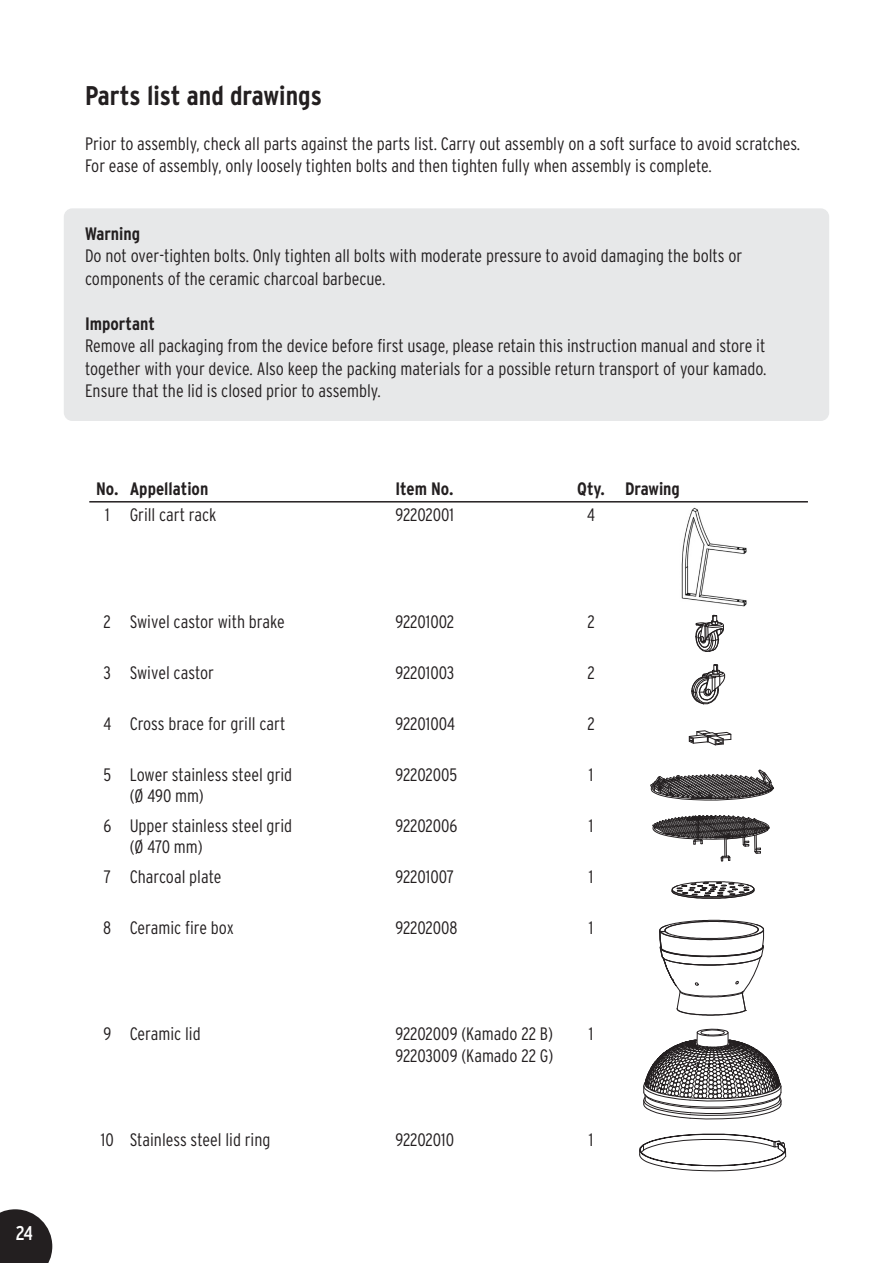
<style>
.page{position:relative;width:893px;height:1263px;background:#fff}
.page>*{position:absolute;margin:0;border:0;box-sizing:border-box;transform-origin:0 0}
.t1{font:700 condensed 27px "Interstate Plus";color:#231f20}
.t2{font:condensed 19.8px "Interstate Plus";color:#fff}
.t3{font:300 condensed 18px/22.5px "Interstate Plus";color:#231f20}
.t4{font:700 condensed 18px "Interstate Plus";color:#231f20}
</style>
<div class="page">
<svg style="left:0;top:1209px;width:52px;height:54px;background:#3d393a"></svg>
<div style="left:64px;top:208px;width:765px;height:213px;background:#e7e8e9;border-radius:9px"></div>
<img style="left:675px;top:502px;width:75px;height:105px">
<svg style="left:695px;top:614px;width:29px;height:38px"></svg>
<svg style="left:691px;top:664px;width:35px;height:40px"></svg>
<svg style="left:688px;top:730px;width:44px;height:16px"></svg>
<svg style="left:650px;top:769px;width:124px;height:32px"></svg>
<svg style="left:652px;top:815px;width:118px;height:47px"></svg>
<svg style="left:671px;top:881px;width:84px;height:18px"></svg>
<svg style="left:659px;top:920px;width:105px;height:96px"></svg>
<svg style="left:643px;top:1029px;width:139px;height:90px"></svg>
<svg style="left:639px;top:1133px;width:147px;height:38px"></svg>
<hr style="left:89px;top:501px;width:719px;height:1px;background:#231f20">
<p class="t2" style="left:15px;top:1221px;width:19px">24</p>
<h1 class="t1" style="left:85px;top:80px;width:238px">Parts list and drawings</h1>
<p class="t3" style="left:85px;top:132px;width:717px">Prior to assembly, check all parts against the parts list. Carry out assembly on a soft surface to avoid scratches.<br>For ease of assembly, only loosely tighten bolts and then tighten fully when assembly is complete.</p>
<p class="t4" style="left:85px;top:223px;width:57px">Warning</p>
<p class="t3" style="left:85px;top:245px;width:659px">Do not over-tighten bolts. Only tighten all bolts with moderate pressure to avoid damaging the bolts or components of the ceramic charcoal barbecue.</p>
<p class="t4" style="left:85px;top:313px;width:71px">Important</p>
<p class="t3" style="left:85px;top:335px;width:683px;text-align:justify">Remove all packaging from the device before first usage, please retain this instruction manual and store it together with your device. Also keep the packing materials for a possible return transport of your kamado.<br>Ensure that the lid is closed prior to assembly.</p>
<p class="t4" style="left:96px;top:479px;width:114px">No. Appellation</p>
<p class="t4" style="left:395px;top:479px;width:60px">Item No.</p>
<p class="t4" style="left:577px;top:479px;width:104px">Qty. Drawing</p>
<p class="t3" style="left:105px;top:504px;width:113px">1 Grill cart rack</p>
<p class="t3" style="left:395px;top:504px;width:60px">92202001</p>
<p class="t3" style="left:587px;top:504px;width:9px">4</p>
<p class="t3" style="left:104px;top:610px;width:183px">2 Swivel castor with brake</p>
<p class="t3" style="left:395px;top:610px;width:60px">92201002</p>
<p class="t3" style="left:587px;top:610px;width:9px">2</p>
<p class="t3" style="left:104px;top:661px;width:112px">3 Swivel castor</p>
<p class="t3" style="left:395px;top:661px;width:60px">92201003</p>
<p class="t3" style="left:587px;top:661px;width:9px">2</p>
<p class="t3" style="left:103px;top:712px;width:184px">4 Cross brace for grill cart</p>
<p class="t3" style="left:395px;top:712px;width:61px">92201004</p>
<p class="t3" style="left:587px;top:712px;width:9px">2</p>
<p class="t3" style="left:130px;top:764px;width:164px;line-height:21.6px;text-indent:-26px">5 Lower stainless steel grid (Ø 490 mm)</p>
<p class="t3" style="left:395px;top:763px;width:64px">92202005</p>
<p class="t3" style="left:589px;top:763px;width:6px">1</p>
<p class="t3" style="left:130px;top:815px;width:164px;line-height:21.6px;text-indent:-26px">6 Upper stainless steel grid (Ø 470 mm)</p>
<p class="t3" style="left:395px;top:814px;width:64px">92202006</p>
<p class="t3" style="left:589px;top:814px;width:6px">1</p>
<p class="t3" style="left:104px;top:865px;width:119px">7 Charcoal plate</p>
<p class="t3" style="left:395px;top:865px;width:60px">92201007</p>
<p class="t3" style="left:589px;top:865px;width:6px">1</p>
<p class="t3" style="left:103px;top:916px;width:132px">8 Ceramic fire box</p>
<p class="t3" style="left:395px;top:916px;width:64px">92202008</p>
<p class="t3" style="left:589px;top:916px;width:6px">1</p>
<p class="t3" style="left:103px;top:1023px;width:99px">9 Ceramic lid</p>
<p class="t3" style="left:395px;top:1023px;width:159px;line-height:21.6px">92202009 (Kamado 22 B)<br>92203009 (Kamado 22 G)</p>
<p class="t3" style="left:589px;top:1023px;width:6px">1</p>
<p class="t3" style="left:101px;top:1129px;width:171px">10 Stainless steel lid ring</p>
<p class="t3" style="left:395px;top:1129px;width:60px">92202010</p>
<p class="t3" style="left:589px;top:1129px;width:6px">1</p>
</div>
